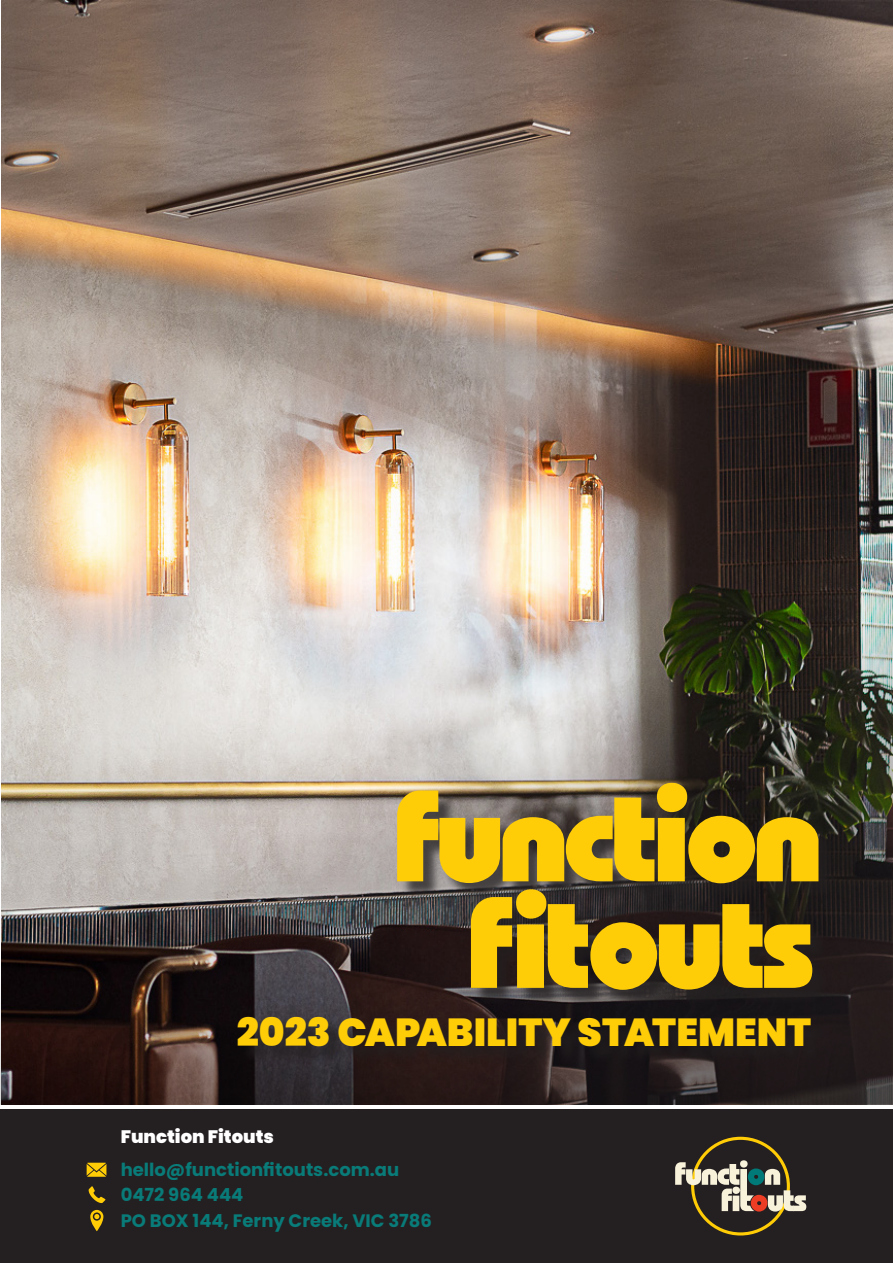
<style>
.page{position:relative;width:893px;height:1263px;background:#fff}
.page>*{position:absolute;margin:0;border:0;box-sizing:border-box;transform-origin:0 0}
.t1{font:300 141px "Bauhaus";color:#fecd08}
.t2{font:900 39px "Poppins";color:#fecd08}
.t3{font:700 18px "Poppins";color:#097b78}
.t4{font:900 18px "Poppins";color:#fff}
</style>
<div class="page">
<img style="left:3px;top:3px;width:887px;height:1099px">
<div style="left:399px;top:785px;width:438px;height:117px;background:#231f20;opacity:.75"></div>
<div style="left:473px;top:892px;width:358px;height:116px;background:#231f20;opacity:.75"></div>
<div style="left:240px;top:1019px;width:589px;height:45px;background:#231f20;opacity:.75"></div>
<div style="left:0;top:1109px;width:893px;height:154px;background:#241f21"></div>
<svg style="left:90px;top:1210px;width:13px;height:21px"></svg>
<svg style="left:87px;top:1163px;width:19px;height:14px"></svg>
<div style="left:691px;top:1137px;width:99px;height:98px;border:3px solid #ffcc05;border-radius:50%"></div>
<svg style="left:675px;top:1160px;width:131px;height:51px"></svg>
<svg style="left:89px;top:1186px;width:16px;height:17px"></svg>
<p class="t1" style="left:397px;top:763px;width:425px">function</p>
<p class="t1" style="left:471px;top:870px;width:346px">fitouts</p>
<p class="t2" style="left:237px;top:1010px;width:576px">2023 CAPABILITY STATEMENT</p>
<p class="t4" style="left:121px;top:1127px;width:155px">Function Fitouts</p>
<p class="t3" style="left:121px;top:1159px;width:280px">hello@functionfitouts.com.au</p>
<p class="t3" style="left:121px;top:1184px;width:124px">0472 964 444</p>
<p class="t3" style="left:121px;top:1210px;width:313px">PO BOX 144, Ferny Creek, VIC 3786</p>
</div>
